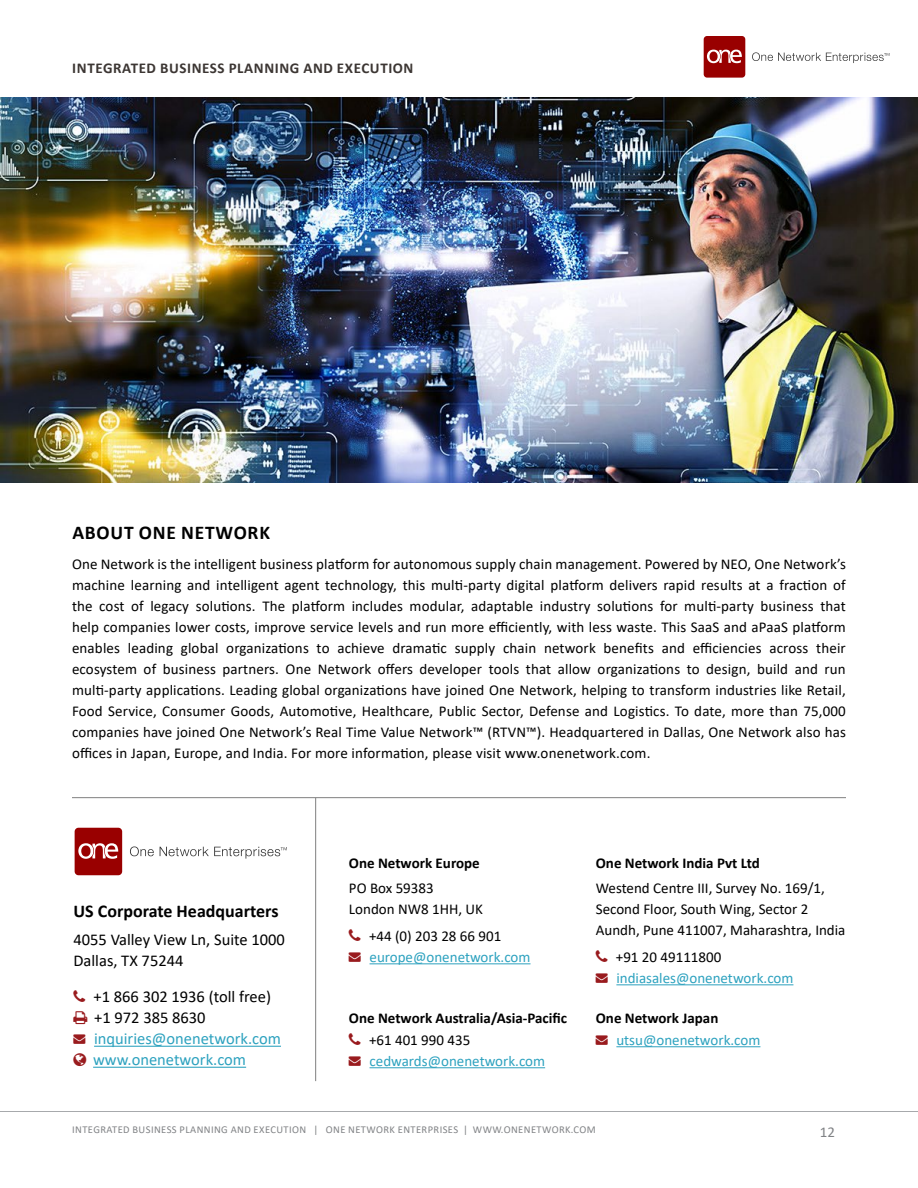
<style>
.page{position:relative;width:918px;height:1188px;background:#fff}
.page>*{position:absolute;margin:0;border:0;box-sizing:border-box;transform-origin:0 0}
.t1{font:700 19.5px "Calibri";letter-spacing:.04em;color:#000}
.t2{font:700 18px "Calibri";color:#000}
.t3{font:16.5px/21px "Calibri";color:#000}
.t4{font:16.5px/21px "Calibri";color:#2da2bf}
.t5{font:15px/21px "Calibri";color:#000}
.t6{font:15px "Calibri";color:#2da2bf}
.t7{font:700 15px "Calibri";color:#000}
.t8{font:700 15px "Calibri";letter-spacing:.04em;color:#3c3633}
.t9{font:15px "Calibri";color:#808285}
.t10{font:10.5px "Calibri";letter-spacing:.04em;color:#808285}
.s1{color:#991b1e}
</style>
<div class="page">
<hr style="left:0;top:97px;width:918px;height:1px;background:#a7a9ac">
<hr style="left:0;top:1111px;width:918px;height:1px;background:#a7a9ac">
<svg style="left:752px;top:52px;width:137px;height:11px"></svg>
<div style="left:704px;top:36px;width:41px;height:42px;background:#900;border-radius:3px"></div>
<svg style="left:707px;top:50px;width:35px;height:13px"></svg>
<svg style="left:130px;top:846px;width:24px;height:10px"></svg>
<svg style="left:160px;top:847px;width:127px;height:12px"></svg>
<div style="left:75px;top:828px;width:47px;height:47px;background:#900;border-radius:4px"></div>
<svg style="left:78px;top:843px;width:40px;height:16px"></svg>
<hr style="left:94px;top:1046px;width:187px;height:1px;background:#2da2bf">
<hr style="left:93px;top:1067px;width:153px;height:1px;background:#2da2bf">
<hr style="left:370px;top:963px;width:161px;height:1px;background:#2da2bf">
<hr style="left:370px;top:1067px;width:175px;height:1px;background:#2da2bf">
<hr style="left:616px;top:1046px;width:144px;height:1px;background:#2da2bf">
<hr style="left:616px;top:984px;width:177px;height:1px;background:#2da2bf">
<hr style="left:72px;top:797px;width:774px;height:1px;background:#7f8080">
<hr style="left:315px;top:798px;width:1px;height:283px;background:#7f8080">
<img style="left:0;top:98px;width:918px;height:385px">
<p class="t8" style="left:72px;top:58px;width:343px">INTEGRATED BUSINESS PLANNING AND EXECUTION</p>
<h1 class="t1" style="left:72px;top:519px;width:199px">ABOUT ONE NETWORK</h1>
<p class="t5" style="left:72px;top:553px;width:775px;text-align:justify">One Network is the intelligent business platform for autonomous supply chain management. Powered by NEO, One Network’s machine learning and intelligent agent technology, this multi-party digital platform delivers rapid results at a fraction of the cost of legacy solutions. The platform includes modular, adaptable industry solutions for multi-party business that help companies lower costs, improve service levels and run more efficiently, with less waste. This SaaS and aPaaS platform enables leading global organizations to achieve dramatic supply chain network benefits and efficiencies across their ecosystem of business partners. One Network offers developer tools that allow organizations to design, build and run multi-party applications. Leading global organizations have joined One Network, helping to transform industries like Retail, Food Service, Consumer Goods, Automotive, Healthcare, Public Sector, Defense and Logistics. To date, more than 75,000 companies have joined One Network’s Real Time Value Network™ (RTVN™). Headquartered in Dallas, One Network also has offices in Japan, Europe, and India. For more information, please visit www.onenetwork.com.</p>
<p class="t2" style="left:74px;top:898px;width:207px">US Corporate Headquarters</p>
<p class="t3" style="left:74px;top:929px;width:213px">4055 Valley View Ln, Suite 1000<br>Dallas, TX 75244</p>
<p class="t3" style="left:94px;top:986px;width:179px">+1 866 302 1936 (toll free) +1 972 385 8630</p>
<p class="t4" style="left:93px;top:1028px;width:189px;text-indent:-20px"><span class="s1">→</span> inquiries@onenetwork.com www.onenetwork.com</p>
<p class="t7" style="left:349px;top:852px;width:132px">One Network Europe</p>
<p class="t5" style="left:349px;top:877px;width:136px">PO Box 59383<br>London NW8 1HH, UK</p>
<p class="t5" style="left:369px;top:925px;width:134px">+44 (0) 203 28 66 901</p>
<p class="t6" style="left:349px;top:947px;width:183px"><span class="s1">→</span> europe@onenetwork.com</p>
<p class="t7" style="left:349px;top:1007px;width:220px">One Network Australia/Asia-Pacific</p>
<p class="t5" style="left:369px;top:1029px;width:103px">+61 401 990 435</p>
<p class="t6" style="left:349px;top:1051px;width:198px"><span class="s1">→</span> cedwards@onenetwork.com</p>
<p class="t7" style="left:596px;top:852px;width:166px">One Network India Pvt Ltd</p>
<p class="t5" style="left:596px;top:877px;width:251px">Westend Centre III, Survey No. 169/1,<br>Second Floor, South Wing, Sector 2<br>Aundh, Pune 411007, Maharashtra, India</p>
<p class="t5" style="left:616px;top:946px;width:107px">+91 20 49111800</p>
<p class="t6" style="left:596px;top:968px;width:199px"><span class="s1">→</span> indiasales@onenetwork.com</p>
<p class="t7" style="left:596px;top:1007px;width:124px">One Network Japan</p>
<p class="t6" style="left:596px;top:1030px;width:166px"><span class="s1">→</span> utsu@onenetwork.com</p>
<p class="t10" style="left:72px;top:1122px;width:525px">INTEGRATED BUSINESS PLANNING AND EXECUTION | ONE NETWORK ENTERPRISES | WWW.ONENETWORK.COM</p>
<p class="t9" style="left:820px;top:1121px;width:17px">12</p>
</div>
